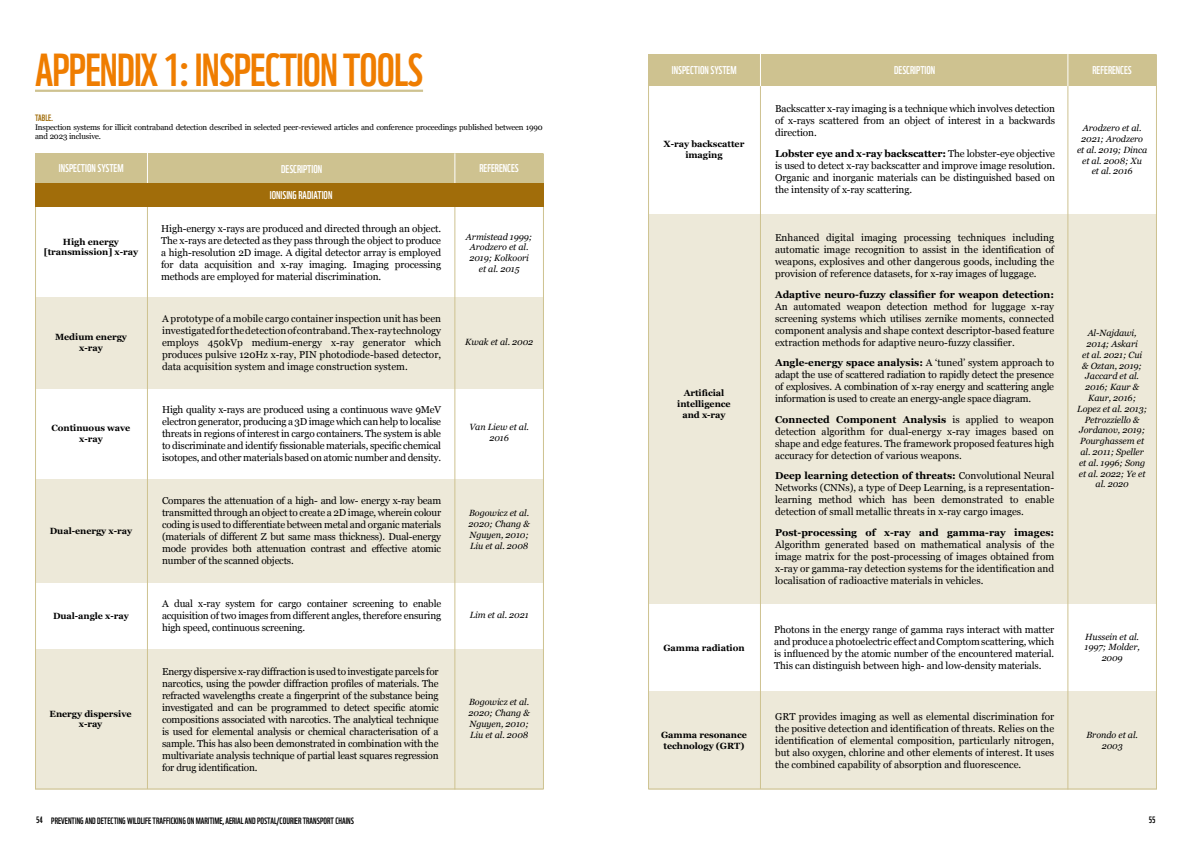
<style>
.page{position:relative;width:1191px;height:842px;background:#fff}
.page>*{position:absolute;margin:0;border:0;box-sizing:border-box;transform-origin:0 0}
.t1{font:45px "WWF";letter-spacing:-.02em;color:#ef7d00}
.t2{font:11px "WWF";color:#fff}
.t3{font:10px/12px "Georgia";letter-spacing:-.01em;color:#000;text-align:justify}
.t4{font:700 10px "Georgia";color:#000}
.t5{font:italic 9px/10.8px "Georgia";letter-spacing:-.005em;color:#000;text-align:center}
.t6{font:700 9px/10.8px "Georgia";letter-spacing:-.005em;color:#000;text-align:center}
.t7{font:9px "WWF";color:#000}
.t8{font:9px "WWF";color:#a16d0a}
.t9{font:8px/9px "Georgia";letter-spacing:-.02em;color:#000}
.s1{font-weight:700}
</style>
<div class="page">
<hr style="left:35px;top:90px;width:388px;height:2px;background:#cec290">
<div style="left:36px;top:297px;width:507px;height:91px;background:#ede9d9"></div>
<div style="left:36px;top:479px;width:507px;height:103px;background:#ede9d9"></div>
<div style="left:36px;top:649px;width:507px;height:140px;background:#ede9d9"></div>
<hr style="left:454px;top:195px;width:1px;height:594px;background:#cec290">
<div style="left:35px;top:153px;width:508px;height:47px;background:#cec290"></div>
<hr style="left:147px;top:206px;width:1px;height:583px;background:#cec290">
<hr style="left:147px;top:153px;width:1px;height:53px;background:#fff">
<hr style="left:454px;top:153px;width:1px;height:47px;background:#fff">
<div style="left:35px;top:183px;width:509px;height:23px;background:#a16d0a"></div>
<div style="left:648px;top:214px;width:508px;height:390px;background:#ede9d9"></div>
<div style="left:648px;top:691px;width:508px;height:98px;background:#ede9d9"></div>
<hr style="left:1067px;top:85px;width:1px;height:704px;background:#cec290">
<div style="left:648px;top:54px;width:508px;height:32px;background:#cec290"></div>
<hr style="left:760px;top:86px;width:1px;height:703px;background:#cec290">
<hr style="left:760px;top:54px;width:1px;height:32px;background:#fff">
<hr style="left:1067px;top:54px;width:1px;height:32px;background:#fff">
<h1 class="t1" style="left:35px;top:35px;width:389px">APPENDIX 1: INSPECTION TOOLS</h1>
<p class="t8" style="left:35px;top:111px;width:20px">TABLE.</p>
<p class="t9" style="left:35px;top:123px;width:509px">Inspection systems for illicit contraband detection described in selected peer-reviewed articles and conference proceedings published between 1990 and 2023 inclusive.</p>
<p class="t2" style="left:59px;top:160px;width:66px">INSPECTION SYSTEM</p>
<p class="t2" style="left:281px;top:160px;width:43px">DESCRIPTION</p>
<p class="t2" style="left:479px;top:160px;width:41px">REFERENCES</p>
<p class="t6" style="left:44px;top:236px;width:96px">High energy [transmission] x-ray</p>
<p class="t6" style="left:55px;top:331px;width:73px">Medium energy x-ray</p>
<p class="t6" style="left:52px;top:422px;width:80px">Continuous wave x-ray</p>
<p class="t6" style="left:50px;top:525px;width:84px">Dual-energy x-ray</p>
<p class="t6" style="left:53px;top:610px;width:77px">Dual-angle x-ray</p>
<p class="t6" style="left:50px;top:707px;width:83px">Energy dispersive x-ray</p>
<p class="t2" style="left:270px;top:186px;width:64px">IONISING RADIATION</p>
<p class="t3" style="left:161px;top:222px;width:281px">High-energy x-rays are produced and directed through an object.<br>The x-rays are detected as they pass through the object to produce a high-resolution 2D image. A digital detector array is employed for data acquisition and x-ray imaging. Imaging processing methods are employed for material discrimination.</p>
<p class="t3" style="left:162px;top:312px;width:281px">A prototype of a mobile cargo container inspection unit has been investigated for the detection of contraband. The x-ray technology employs 450kVp medium-energy x-ray generator which produces pulsive 120Hz x-ray, PIN photodiode-based detector, data acquisition system and image construction system.</p>
<p class="t3" style="left:162px;top:403px;width:281px">High quality x-rays are produced using a continuous wave 9MeV electron generator, producing a 3D image which can help to localise threats in regions of interest in cargo containers. The system is able to discriminate and identify fissionable materials, specific chemical isotopes, and other materials based on atomic number and density.</p>
<p class="t3" style="left:162px;top:494px;width:281px">Compares the attenuation of a high- and low- energy x-ray beam transmitted through an object to create a 2D image, wherein colour coding is used to differentiate between metal and organic materials (materials of different Z but same mass thickness). Dual-energy mode provides both attenuation contrast and effective atomic number of the scanned objects.</p>
<p class="t3" style="left:162px;top:597px;width:280px">A dual x-ray system for cargo container screening to enable acquisition of two images from different angles, therefore ensuring high speed, continuous screening.</p>
<p class="t3" style="left:162px;top:665px;width:278px">Energy dispersive x-ray diffraction is used to investigate parcels for narcotics, using the powder diffraction profiles of materials. The refracted wavelengths create a fingerprint of the substance being investigated and can be programmed to detect specific atomic compositions associated with narcotics. The analytical technique is used for elemental analysis or chemical characterisation of a sample. This has also been demonstrated in combination with the multivariate analysis technique of partial least squares regression for drug identification.</p>
<p class="t5" style="left:466px;top:231px;width:68px">Armistead 1999;<br>Arodzero et al.<br>2019; Kolkoori et al. 2015</p>
<p class="t5" style="left:465px;top:336px;width:70px">Kwak et al. 2002</p>
<p class="t5" style="left:469px;top:421px;width:61px">Van Liew et al.<br>2016</p>
<p class="t5" style="left:468px;top:507px;width:63px;text-align:justify">Bogowicz et al.<br>2020; Chang &amp; Nguyen, 2010; Liu et al. 2008</p>
<p class="t5" style="left:470px;top:609px;width:60px">Lim et al. 2021</p>
<p class="t5" style="left:468px;top:696px;width:63px;text-align:justify">Bogowicz et al.<br>2020; Chang &amp; Nguyen, 2010; Liu et al. 2008</p>
<p class="t2" style="left:672px;top:61px;width:66px">INSPECTION SYSTEM</p>
<p class="t2" style="left:894px;top:62px;width:43px">DESCRIPTION</p>
<p class="t2" style="left:1092px;top:61px;width:41px">REFERENCES</p>
<p class="t6" style="left:663px;top:138px;width:82px">X-ray backscatter imaging</p>
<p class="t6" style="left:677px;top:387px;width:55px">Artificial intelligence and x-ray</p>
<p class="t6" style="left:663px;top:641px;width:83px">Gamma radiation</p>
<p class="t6" style="left:661px;top:729px;width:87px;text-align:left">Gamma resonance technology (GRT)</p>
<p class="t3" style="left:775px;top:103px;width:281px">Backscatter x-ray imaging is a technique which involves detection of x-rays scattered from an object of interest in a backwards direction.</p>
<p class="t3" style="left:775px;top:147px;width:281px"><span class="s1">Lobster eye and x-ray backscatter:</span> The lobster-eye objective is used to detect x-ray backscatter and improve image resolution.<br>Organic and inorganic materials can be distinguished based on the intensity of x-ray scattering.</p>
<p class="t3" style="left:775px;top:232px;width:281px">Enhanced digital imaging processing techniques including automatic image recognition to assist in the identification of weapons, explosives and other dangerous goods, including the provision of reference datasets, for x-ray images of luggage.</p>
<p class="t4" style="left:775px;top:287px;width:281px">Adaptive neuro-fuzzy classifier for weapon detection:</p>
<p class="t3" style="left:775px;top:300px;width:281px">An automated weapon detection method for luggage x-ray screening systems which utilises zernike moments, connected component analysis and shape context descriptor-based feature extraction methods for adaptive neuro-fuzzy classifier.</p>
<p class="t3" style="left:775px;top:357px;width:281px"><span class="s1">Angle-energy space analysis:</span> A ‘tuned’ system approach to adapt the use of scattered radiation to rapidly detect the presence of explosives. A combination of x-ray energy and scattering angle information is used to create an energy-angle space diagram.</p>
<p class="t3" style="left:775px;top:413px;width:281px"><span class="s1">Connected Component Analysis</span> is applied to weapon detection algorithm for dual-energy x-ray images based on shape and edge features. The framework proposed features high accuracy for detection of various weapons.</p>
<p class="t3" style="left:775px;top:470px;width:281px"><span class="s1">Deep learning detection of threats:</span> Convolutional Neural Networks (CNNs), a type of Deep Learning, is a representation&shy;learning method which has been demonstrated to enable detection of small metallic threats in x-ray cargo images.</p>
<p class="t4" style="left:775px;top:525px;width:281px">Post-processing of x-ray and gamma-ray images:</p>
<p class="t3" style="left:775px;top:538px;width:281px">Algorithm generated based on mathematical analysis of the image matrix for the post-processing of images obtained from x-ray or gamma-ray detection systems for the identification and localisation of radioactive materials in vehicles.</p>
<p class="t3" style="left:774px;top:623px;width:281px">Photons in the energy range of gamma rays interact with matter and produce a photoelectric effect and Comptom scattering, which is influenced by the atomic number of the encountered material.<br>This can distinguish between high- and low-density materials.</p>
<p class="t3" style="left:775px;top:710px;width:281px">GRT provides imaging as well as elemental discrimination for the positive detection and identification of threats. Relies on the identification of elemental composition, particularly nitrogen, but also oxygen, chlorine and other elements of interest. It uses the combined capability of absorption and fluorescence.</p>
<p class="t5" style="left:1077px;top:122px;width:72px">Arodzero et al.<br>2021; Arodzero et al. 2019; Dinca et al. 2008; Xu<br>et al. 2016</p>
<p class="t5" style="left:1077px;top:327px;width:71px">Al-Najdawi,<br>2014; Askari<br>et al. 2021; Cui<br>&amp; Oztan, 2019;<br>Jaccard et al.<br>2016; Kaur &amp;<br>Kaur, 2016;<br>Lopez et al. 2013;<br>Petrozziello &amp;<br>Jordanov, 2019;<br>Pourghassem et al. 2011; Speller et al. 1996; Song et al. 2022; Ye et al. 2020</p>
<p class="t5" style="left:1084px;top:631px;width:57px">Hussein et al.<br>1997; Molder,<br>2009</p>
<p class="t5" style="left:1086px;top:729px;width:53px">Brondo et al.<br>2003</p>
<p class="t7" style="left:36px;top:814px;width:319px">54 PREVENTING AND DETECTING WILDLIFE TRAFFICKING ON MARITIME, AERIAL AND POSTAL/COURIER TRANSPORT CHAINS</p>
<p class="t7" style="left:1148px;top:813px;width:8px">55</p>
</div>
